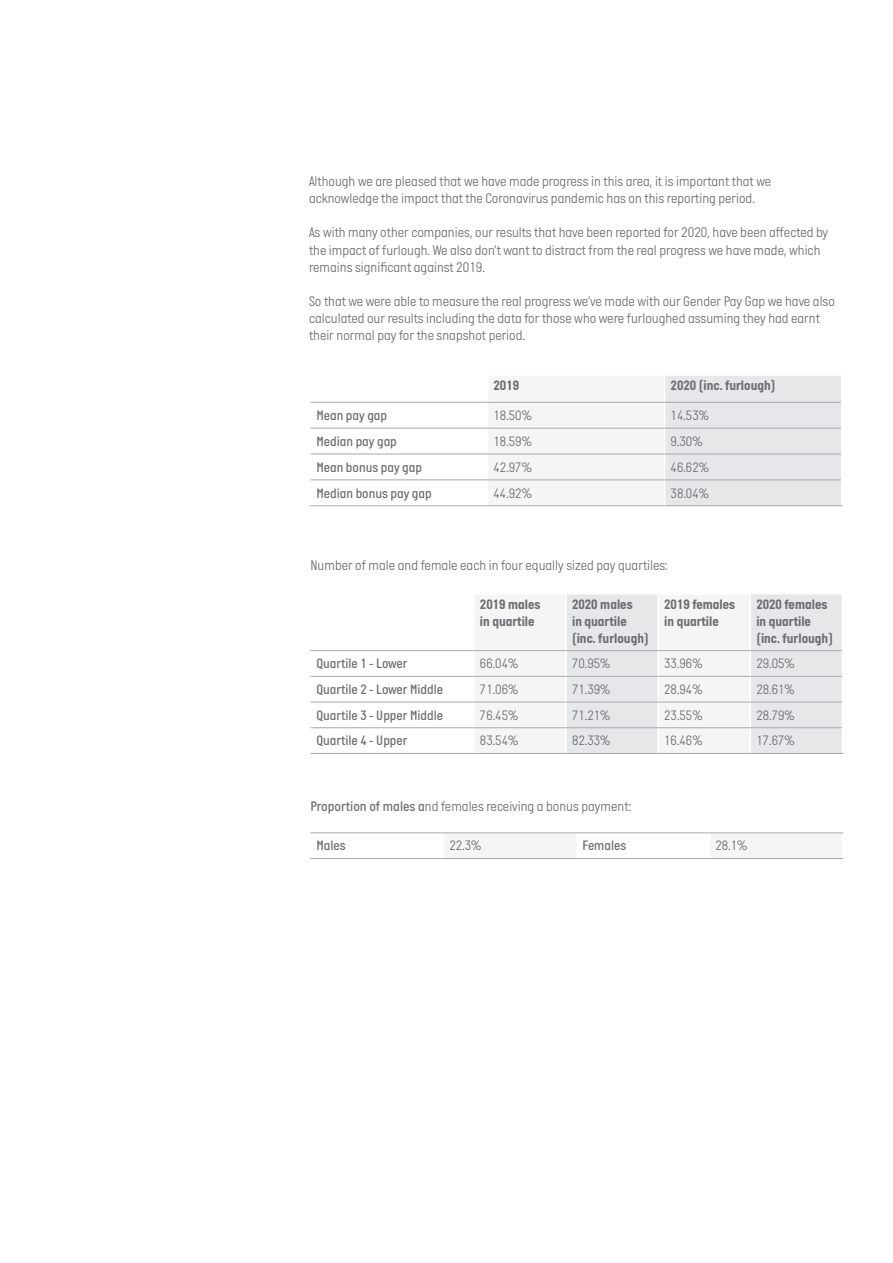
<style>
.page{position:relative;width:893px;height:1263px;background:#fff}
.page>*{position:absolute;margin:0;border:0;box-sizing:border-box;transform-origin:0 0}
.t1{font:300 14.25px/17.1px "Italian Plate No One";color:#6c6d70}
.t2{font:300 13.95px "Italian Plate No One";color:#6c6d70}
.t3{font:500 13.95px "Italian Plate No One";color:#6c6d70}
.t4{font:700 13.95px/16.8px "Italian Plate No One";color:#6c6d70}
.s1{font-weight:500}
</style>
<div class="page">
<svg style="left:487px;top:376px;width:354px;height:129px"></svg>
<hr style="left:310px;top:402px;width:177px;height:1px;background:#a8a9ad">
<hr style="left:487px;top:402px;width:178px;height:1px;background:#a8a9ad">
<hr style="left:665px;top:402px;width:176px;height:1px;background:#a8a9ad">
<hr style="left:310px;top:428px;width:177px;height:1px;background:#a8a9ad">
<hr style="left:487px;top:428px;width:178px;height:1px;background:#a8a9ad">
<hr style="left:665px;top:428px;width:176px;height:1px;background:#a8a9ad">
<hr style="left:310px;top:454px;width:177px;height:1px;background:#a8a9ad">
<hr style="left:487px;top:454px;width:178px;height:1px;background:#a8a9ad">
<hr style="left:665px;top:454px;width:176px;height:1px;background:#a8a9ad">
<hr style="left:310px;top:480px;width:177px;height:1px;background:#a8a9ad">
<hr style="left:487px;top:480px;width:178px;height:1px;background:#a8a9ad">
<hr style="left:665px;top:480px;width:176px;height:1px;background:#a8a9ad">
<hr style="left:310px;top:505px;width:177px;height:1px;background:#a8a9ad">
<hr style="left:487px;top:505px;width:178px;height:1px;background:#a8a9ad">
<hr style="left:665px;top:505px;width:177px;height:1px;background:#a8a9ad">
<hr style="left:310px;top:650px;width:164px;height:1px;background:#a8a9ad">
<hr style="left:310px;top:676px;width:164px;height:1px;background:#a8a9ad">
<hr style="left:310px;top:702px;width:164px;height:1px;background:#a8a9ad">
<hr style="left:310px;top:727px;width:164px;height:1px;background:#a8a9ad">
<hr style="left:310px;top:753px;width:164px;height:1px;background:#a8a9ad">
<hr style="left:474px;top:753px;width:92px;height:1px;background:#a8a9ad">
<hr style="left:750px;top:753px;width:93px;height:1px;background:#a8a9ad">
<svg style="left:474px;top:594px;width:368px;height:159px"></svg>
<hr style="left:658px;top:702px;width:92px;height:1px;background:#a8a9ad">
<hr style="left:658px;top:727px;width:92px;height:1px;background:#a8a9ad">
<hr style="left:658px;top:753px;width:92px;height:1px;background:#a8a9ad">
<hr style="left:565px;top:677px;width:2px;height:25px;background:#fff">
<hr style="left:565px;top:702px;width:2px;height:25px;background:#fff">
<hr style="left:565px;top:728px;width:2px;height:25px;background:#fff">
<hr style="left:566px;top:676px;width:92px;height:1px;background:#a8a9ad">
<hr style="left:657px;top:677px;width:2px;height:25px;background:#fff">
<hr style="left:657px;top:702px;width:2px;height:25px;background:#fff">
<hr style="left:657px;top:728px;width:2px;height:25px;background:#fff">
<hr style="left:566px;top:702px;width:92px;height:1px;background:#a8a9ad">
<hr style="left:566px;top:727px;width:92px;height:1px;background:#a8a9ad">
<hr style="left:566px;top:753px;width:92px;height:1px;background:#a8a9ad">
<hr style="left:310px;top:832px;width:133px;height:1px;background:#a8a9ad">
<hr style="left:443px;top:832px;width:133px;height:1px;background:#a8a9ad">
<hr style="left:576px;top:832px;width:133px;height:1px;background:#a8a9ad">
<hr style="left:310px;top:858px;width:133px;height:1px;background:#a8a9ad">
<hr style="left:443px;top:858px;width:133px;height:1px;background:#a8a9ad">
<hr style="left:576px;top:858px;width:133px;height:1px;background:#a8a9ad">
<svg style="left:443px;top:833px;width:400px;height:1px"></svg>
<hr style="left:709px;top:832px;width:134px;height:1px;background:#a8a9ad">
<hr style="left:709px;top:858px;width:134px;height:1px;background:#a8a9ad">
<p class="t1" style="left:309px;top:173px;width:464px">Although we are pleased that we have made progress in this area, it is important that we acknowledge the impact that the Coronavirus pandemic has on this reporting period.</p>
<p class="t1" style="left:309px;top:225px;width:521px">As with many other companies, our results that have been reported for 2020, have been affected by the impact of furlough. We also don’t want to distract from the real progress we have made, which remains significant against 2019.</p>
<p class="t1" style="left:309px;top:293px;width:527px">So that we were able to measure the real progress we’ve made with our Gender Pay Gap we have also calculated our results including the data for those who were furloughed assuming they had earnt their normal pay for the snapshot period.</p>
<p class="t4" style="left:493px;top:377px;width:27px">2019</p>
<p class="t4" style="left:671px;top:377px;width:106px">2020 (inc. furlough)</p>
<p class="t3" style="left:316px;top:408px;width:72px">Mean pay gap</p>
<p class="t2" style="left:493px;top:408px;width:40px">18.50%</p>
<p class="t2" style="left:671px;top:408px;width:40px">14.53%</p>
<p class="t3" style="left:316px;top:434px;width:82px">Median pay gap</p>
<p class="t2" style="left:493px;top:434px;width:40px">18.59%</p>
<p class="t2" style="left:671px;top:434px;width:33px">9.30%</p>
<p class="t3" style="left:316px;top:459px;width:107px">Mean bonus pay gap</p>
<p class="t2" style="left:493px;top:459px;width:40px">42.97%</p>
<p class="t2" style="left:671px;top:459px;width:40px">46.62%</p>
<p class="t3" style="left:316px;top:485px;width:117px">Median bonus pay gap</p>
<p class="t2" style="left:493px;top:485px;width:40px">44.92%</p>
<p class="t2" style="left:671px;top:485px;width:40px">38.04%</p>
<p class="t1" style="left:310px;top:557px;width:359px">Number of male and female each in four equally sized pay quartiles:</p>
<p class="t4" style="left:480px;top:596px;width:62px">2019 males in quartile</p>
<p class="t4" style="left:572px;top:596px;width:62px">2020 males in quartile</p>
<p class="t4" style="left:572px;top:630px;width:78px">(inc. furlough)</p>
<p class="t4" style="left:664px;top:596px;width:73px">2019 females in quartile</p>
<p class="t4" style="left:756px;top:596px;width:73px">2020 females in quartile</p>
<p class="t4" style="left:756px;top:630px;width:78px">(inc. furlough)</p>
<p class="t3" style="left:316px;top:656px;width:93px">Quartile 1 - Lower</p>
<p class="t2" style="left:480px;top:656px;width:40px">66.04%</p>
<p class="t2" style="left:572px;top:656px;width:40px">70.95%</p>
<p class="t2" style="left:664px;top:656px;width:40px">33.96%</p>
<p class="t2" style="left:756px;top:656px;width:40px">29.05%</p>
<p class="t3" style="left:316px;top:682px;width:128px">Quartile 2 - Lower Middle</p>
<p class="t2" style="left:480px;top:682px;width:40px">71.06%</p>
<p class="t2" style="left:572px;top:682px;width:40px">71.39%</p>
<p class="t2" style="left:664px;top:682px;width:40px">28.94%</p>
<p class="t2" style="left:756px;top:682px;width:40px">28.61%</p>
<p class="t3" style="left:316px;top:707px;width:128px">Quartile 3 - Upper Middle</p>
<p class="t2" style="left:480px;top:707px;width:40px">76.45%</p>
<p class="t2" style="left:572px;top:707px;width:40px">71.21%</p>
<p class="t2" style="left:664px;top:707px;width:40px">23.55%</p>
<p class="t2" style="left:756px;top:707px;width:40px">28.79%</p>
<p class="t3" style="left:316px;top:733px;width:93px">Quartile 4 - Upper</p>
<p class="t2" style="left:480px;top:733px;width:40px">83.54%</p>
<p class="t2" style="left:572px;top:733px;width:40px">82.33%</p>
<p class="t2" style="left:664px;top:733px;width:40px">16.46%</p>
<p class="t2" style="left:756px;top:733px;width:40px">17.67%</p>
<p class="t1" style="left:310px;top:798px;width:322px"><span class="s1">Proportion of males a</span>nd females receiving a bonus payment:</p>
<p class="t3" style="left:316px;top:838px;width:31px">Males</p>
<p class="t2" style="left:449px;top:838px;width:33px">22.3%</p>
<p class="t3" style="left:582px;top:838px;width:45px">Females</p>
<p class="t2" style="left:715px;top:838px;width:33px">28.1%</p>
</div>
